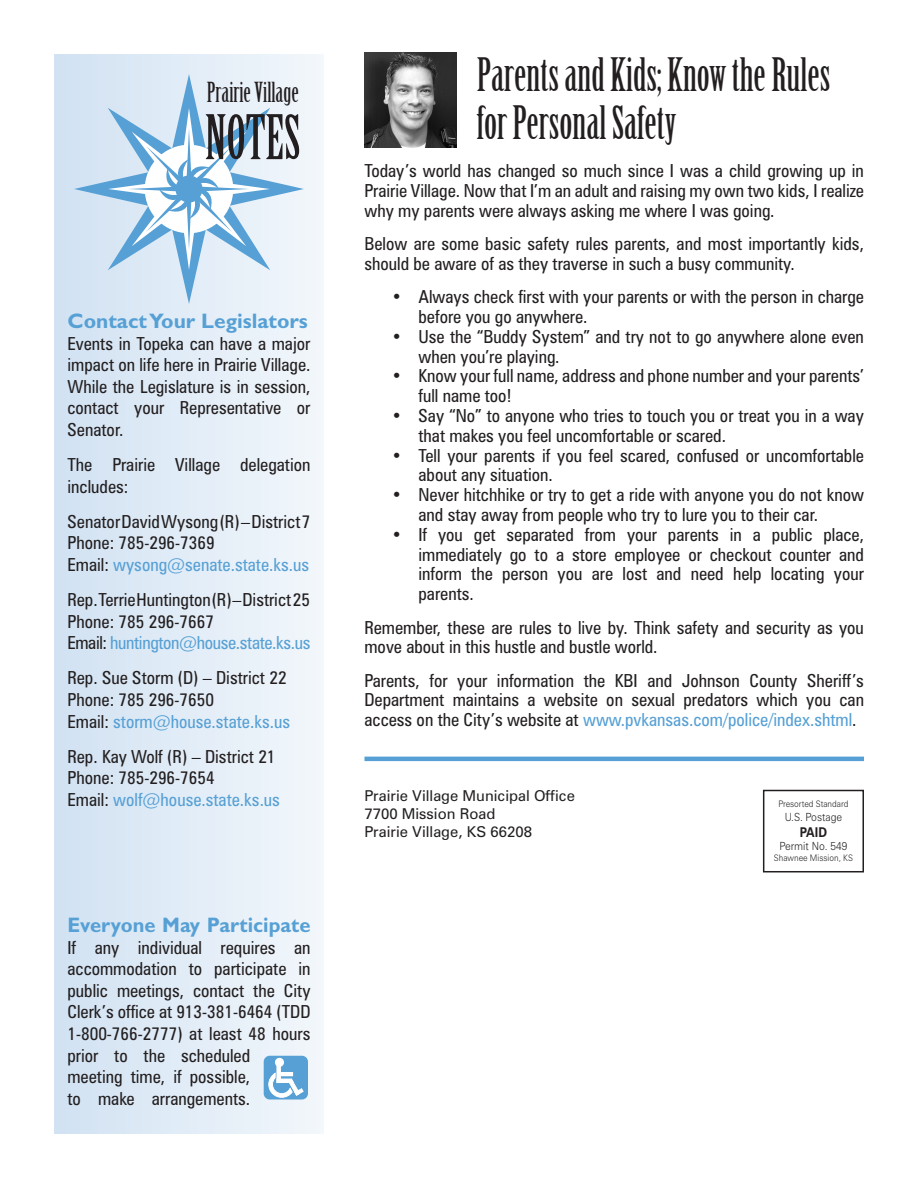
<style>
.page{position:relative;width:918px;height:1188px;background:#fff}
.page>*{position:absolute;margin:0;border:0;box-sizing:border-box;transform-origin:0 0}
.t1{font:60px "Birch";color:#231f20}
.t2{font:45px/48px "Birch";color:#231f20}
.t3{font:27px "Birch";color:#231f20}
.t4{font:700 21px "Gill Sans";color:#56a0d5}
.t5{font:700 21px "Gill Sans";color:#56a0d5;scale:.96 1}
.t6{font:condensed 18px/19.8px "Zurich BT";color:#231f20}
.t7{font:condensed 18px "Zurich BT";color:#56a0d5}
.t8{font:condensed 18px "Zurich BT";letter-spacing:-.02em;color:#56a0d5}
.t9{font:15px "Zurich BT";color:#231f20}
.t10{font:700 13.5px "Zurich BT";color:#231f20;scale:.9 1}
.t11{font:300 11.25px "Zurich BT";color:#231f20;scale:.9 1}
.t12{font:300 9px "Zurich BT";color:#231f20;scale:.9 1}
.s1{color:#231f20}
.s2{color:#56a0d5}
</style>
<div class="page">
<div style="left:54px;top:54px;width:270px;height:1080px;background:linear-gradient(to right,#d1e2f2,#f3f7fb)"></div>
<svg style="left:74px;top:74px;width:230px;height:230px;background:#dce9f5"></svg>
<svg style="left:108px;top:108px;width:162px;height:162px"></svg>
<div style="left:176px;top:176px;width:26px;height:26px;background:#56a0d5;border-radius:50%"></div>
<div style="left:763px;top:790px;width:101px;height:82px;border:2px solid #231f20"></div>
<div style="left:264px;top:1056px;width:44px;height:44px;background:#56a0d5;border-radius:6px"></div>
<div style="left:275px;top:1058px;width:9px;height:8px;background:#fff;border-radius:50%"></div>
<div style="left:275px;top:1058px;width:9px;height:9px;border:1px solid #fff;border-radius:50%"></div>
<svg style="left:269px;top:1064px;width:34px;height:34px"></svg>
<hr style="left:364px;top:757px;width:500px;height:4px;background:#56a0d5">
<img style="left:364px;top:52px;width:93px;height:95px">
<p class="t3" style="left:207px;top:78px;width:94px">Prairie Village</p>
<p class="t1" style="left:205px;top:106px;width:97px">NOTES</p>
<p class="t4" style="left:68px;top:309px;width:242px">Contact Your Legislators</p>
<p class="t6" style="left:68px;top:332px;width:245px;line-height:21.6px;text-align:justify">Events in Topeka can have a major impact on life here in Prairie Village.<br>While the Legislature is in session, contact your Representative or Senator.</p>
<p class="t6" style="left:68px;top:454px;width:245px;line-height:21.6px">The Prairie Village delegation includes:</p>
<p class="t6" style="left:68px;top:511px;width:244px">Senator David Wysong (R) – District 7</p>
<p class="t6" style="left:68px;top:533px;width:149px">Phone: 785-296-7369</p>
<p class="t7" style="left:68px;top:554px;width:243px"><span class="s1">Email:</span> wysong@senate.state.ks.us</p>
<p class="t6" style="left:68px;top:590px;width:244px">Rep. Terrie Huntington (R) – District 25</p>
<p class="t6" style="left:68px;top:611px;width:148px">Phone: 785 296-7667</p>
<p class="t8" style="left:68px;top:632px;width:245px"><span class="s1">Email:</span> huntington@house.state.ks.us</p>
<p class="t6" style="left:68px;top:668px;width:221px">Rep. Sue Storm (D) – District 22</p>
<p class="t6" style="left:68px;top:690px;width:148px">Phone: 785 296-7650</p>
<p class="t7" style="left:68px;top:710px;width:224px"><span class="s1">Email:</span> storm@house.state.ks.us</p>
<p class="t6" style="left:68px;top:746px;width:210px">Rep. Kay Wolf (R) – District 21</p>
<p class="t6" style="left:68px;top:768px;width:149px">Phone: 785-296-7654</p>
<p class="t7" style="left:68px;top:789px;width:214px"><span class="s1">Email:</span> wolf@house.state.ks.us</p>
<p class="t5" style="left:68px;top:912px;width:255px">Everyone May Participate</p>
<p class="t6" style="left:68px;top:936px;width:245px;line-height:21.6px">If any individual requires an accommodation to participate in public meetings, contact the City<br>Clerk’s office at 913-381-6464 (TDD<br>1-800-766-2777) at least 48 hours prior to the scheduled<br>meeting time, if possible,<br>to make arrangements.</p>
<p class="t2" style="left:477px;top:52px;width:355px">Parents and Kids; Know the Rules for Personal Safety</p>
<p class="t6" style="left:364px;top:161px;width:501px;text-align:justify">Today’s world has changed so much since I was a child growing up in Prairie Village. Now that I’m an adult and raising my own two kids, I realize why my parents were always asking me where I was going.</p>
<p class="t6" style="left:364px;top:234px;width:501px">Below are some basic safety rules parents, and most importantly kids, should be aware of as they traverse in such a busy community.</p>
<p class="t6" style="left:418px;top:287px;width:447px;text-indent:-27px">• Always check first with your parents or with the person in charge before you go anywhere.</p>
<p class="t6" style="left:418px;top:326px;width:447px;text-indent:-27px">• Use the “Buddy System” and try not to go anywhere alone even when you’re playing.</p>
<p class="t6" style="left:418px;top:366px;width:447px;text-indent:-27px">• Know your full name, address and phone number and your parents’ full name too!</p>
<p class="t6" style="left:418px;top:406px;width:447px;text-indent:-27px">• Say “No” to anyone who tries to touch you or treat you in a way that makes you feel uncomfortable or scared.</p>
<p class="t6" style="left:418px;top:445px;width:447px;text-indent:-27px">• Tell your parents if you feel scared, confused or uncomfortable about any situation.</p>
<p class="t6" style="left:418px;top:485px;width:447px;text-indent:-27px">• Never hitchhike or try to get a ride with anyone you do not know and stay away from people who try to lure you to their car.</p>
<p class="t6" style="left:418px;top:524px;width:447px;text-align:justify;text-indent:-27px">• If you get separated from your parents in a public place, immediately go to a store employee or checkout counter and inform the person you are lost and need help locating your parents.</p>
<p class="t6" style="left:364px;top:617px;width:501px">Remember, these are rules to live by. Think safety and security as you move about in this hustle and bustle world.</p>
<p class="t6" style="left:364px;top:670px;width:501px;text-align:justify">Parents, for your information the KBI and Johnson County Sheriff’s Department maintains a website on sexual predators which you can access on the City’s website at <span class="s2">www.pvkansas.com/police/index.shtml</span>.</p>
<p class="t9" style="left:364px;top:787px;width:212px">Prairie Village Municipal Office</p>
<p class="t9" style="left:364px;top:805px;width:132px">7700 Mission Road</p>
<p class="t9" style="left:364px;top:823px;width:169px">Prairie Village, KS 66208</p>
<p class="t12" style="left:778px;top:798px;width:79px">Presorted Standard</p>
<p class="t11" style="left:785px;top:810px;width:65px">U.S. Postage</p>
<p class="t10" style="left:800px;top:824px;width:32px">PAID</p>
<p class="t11" style="left:780px;top:839px;width:77px">Permit No. 549</p>
<p class="t12" style="left:774px;top:852px;width:89px">Shawnee Mission, KS</p>
</div>
